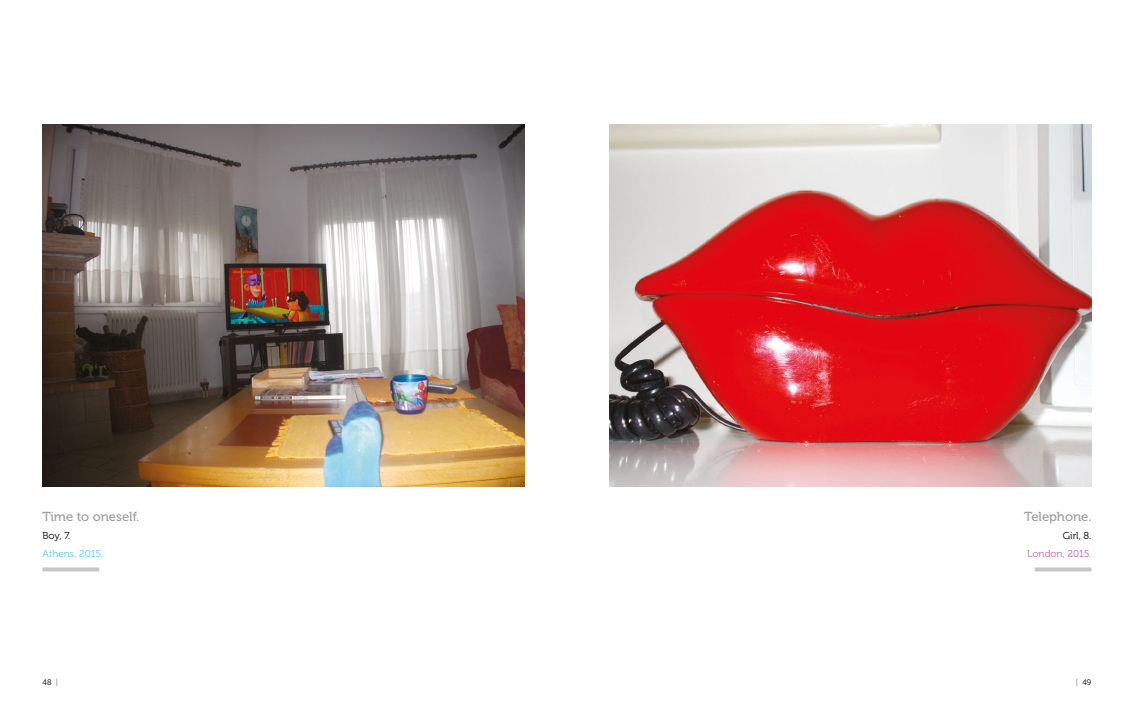
<style>
.page{position:relative;width:1134px;height:709px;background:#fff}
.page>*{position:absolute;margin:0;border:0;box-sizing:border-box;transform-origin:0 0}
.t1{font:13px "Museo 500";color:#9d9d9c}
.t2{font:10px "Museo 300";color:#000}
.t3{font:10px "Museo 300";color:#5bc5f2}
.t4{font:10px "Museo 300";letter-spacing:-.005em;color:#bb66a5}
.t5{font:8px "Museo 300";color:#000}
.s1{color:#706f6f}
</style>
<div class="page">
<img style="left:43px;top:125px;width:481px;height:361px">
<svg style="left:43px;top:567px;width:56px;height:4px"></svg>
<img style="left:609px;top:125px;width:482px;height:361px">
<svg style="left:1035px;top:567px;width:56px;height:4px"></svg>
<p class="t1" style="left:43px;top:509px;width:98px">Time to oneself.</p>
<p class="t2" style="left:43px;top:530px;width:29px">Boy, 7.</p>
<p class="t3" style="left:43px;top:548px;width:62px">Athens, 2015.</p>
<p class="t1" style="left:1024px;top:509px;width:69px">Telephone.</p>
<p class="t2" style="left:1063px;top:530px;width:30px">Girl, 8.</p>
<p class="t4" style="left:1027px;top:548px;width:66px">London, 2015.</p>
<p class="t5" style="left:43px;top:678px;width:17px">48 <span class="s1">|</span></p>
<p class="t5" style="left:1076px;top:678px;width:17px"><span class="s1">|</span> 49</p>
</div>
